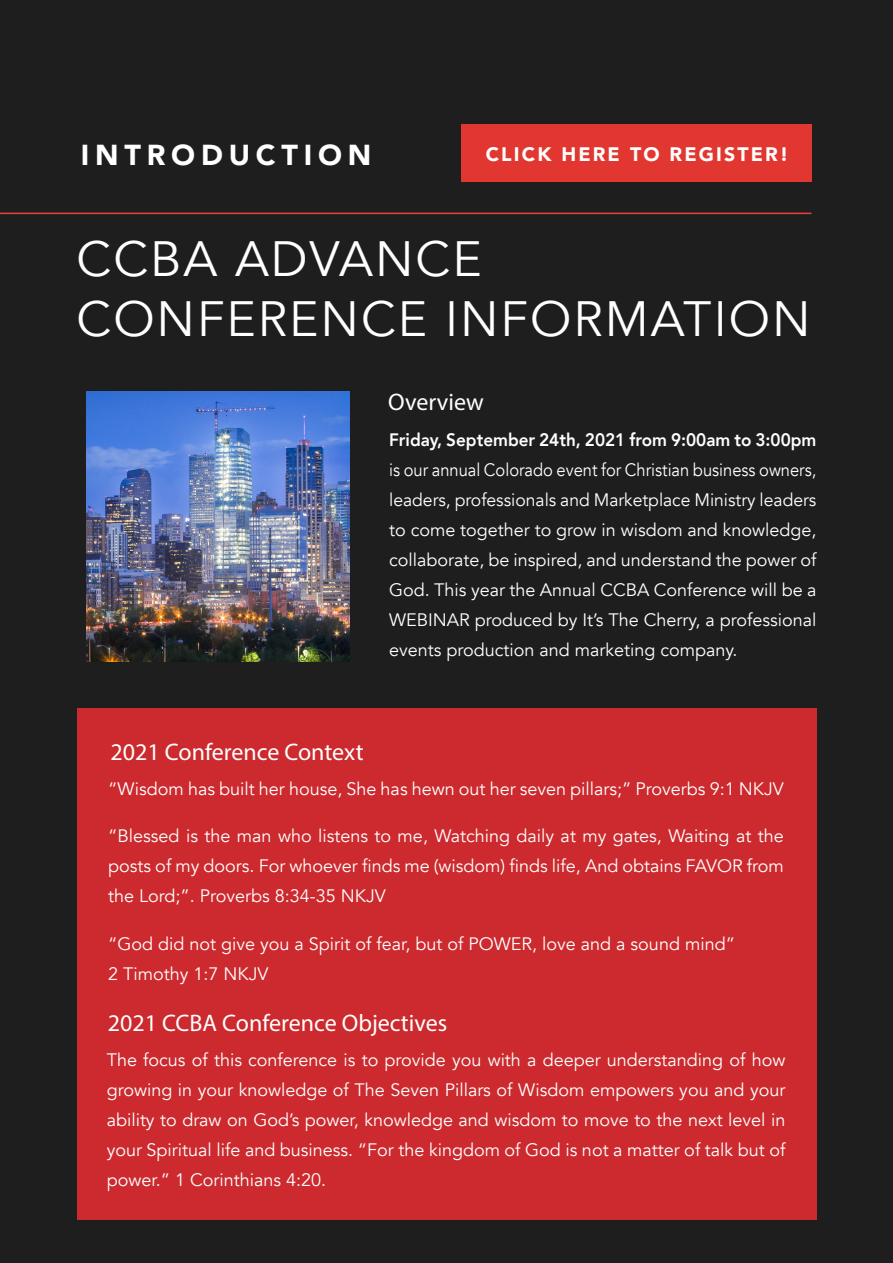
<style>
.page{position:relative;width:893px;height:1263px;background:#1d1e1d}
.page>*{position:absolute;margin:0;border:0;box-sizing:border-box;transform-origin:0 0}
.t1{font:49.5px "Avenir";letter-spacing:.04em;color:#fff}
.t2{font:900 28.8px "Avenir";letter-spacing:.2em;color:#fff}
.t3{font:24px "Myriad Pro";color:#fff}
.t4{font:900 19.5px "Avenir";letter-spacing:.11em;color:#fff}
.t5{font:18px/30px "Avenir";color:#fff;text-align:justify}
.t6{font:18px/30px "Avenir";color:#fff;text-align:justify;scale:.92 1}
.s1{font-weight:800}
</style>
<div class="page">
<img style="left:87px;top:391px;width:262px;height:270px">
<div style="left:77px;top:708px;width:739px;height:512px;background:#cc2a2e"></div>
<div style="left:461px;top:125px;width:350px;height:57px;background:#e13730"></div>
<hr style="left:0;top:213px;width:811px;height:1px;background:#ee3e38">
<p class="t2" style="left:81px;top:131px;width:292px">INTRODUCTION</p>
<p class="t4" style="left:486px;top:138px;width:304px">CLICK HERE TO REGISTER!</p>
<p class="t1" style="left:77px;top:229px;width:407px">CCBA ADVANCE</p>
<p class="t1" style="left:77px;top:289px;width:735px">CONFERENCE INFORMATION</p>
<p class="t3" style="left:388px;top:387px;width:97px">Overview</p>
<p class="t6" style="left:389px;top:425px;width:466px"><span class="s1">Friday, September 24th, 2021 from 9:00am to 3:00pm </span>is our annual Colorado event for Christian business owners, leaders, professionals and Marketplace Ministry leaders to come together to grow in wisdom and knowledge, collaborate, be inspired, and understand the power of God. This year the Annual CCBA Conference will be a WEBINAR produced by It’s The Cherry, a professional events production and marketing company.</p>
<p class="t3" style="left:111px;top:737px;width:255px">2021 Conference Context</p>
<p class="t5" style="left:108px;top:774px;width:677px">“Wisdom has built her house, She has hewn out her seven pillars;” Proverbs 9:1 NKJV</p>
<p class="t5" style="left:108px;top:821px;width:677px">“Blessed is the man who listens to me, Watching daily at my gates, Waiting at the posts of my doors. For whoever finds me (wisdom) finds life, And obtains FAVOR from the Lord;”. Proverbs 8:34-35 NKJV</p>
<p class="t5" style="left:108px;top:929px;width:628px">“God did not give you a Spirit of fear, but of POWER, love and a sound mind”</p>
<p class="t5" style="left:108px;top:959px;width:162px">2 Timothy 1:7 NKJV</p>
<p class="t3" style="left:108px;top:1008px;width:341px">2021 CCBA Conference Objectives</p>
<p class="t5" style="left:107px;top:1045px;width:680px">The focus of this conference is to provide you with a deeper understanding of how growing in your knowledge of The Seven Pillars of Wisdom empowers you and your ability to draw on God’s power, knowledge and wisdom to move to the next level in your Spiritual life and business. “For the kingdom of God is not a matter of talk but of power.” 1 Corinthians 4:20.</p>
</div>
